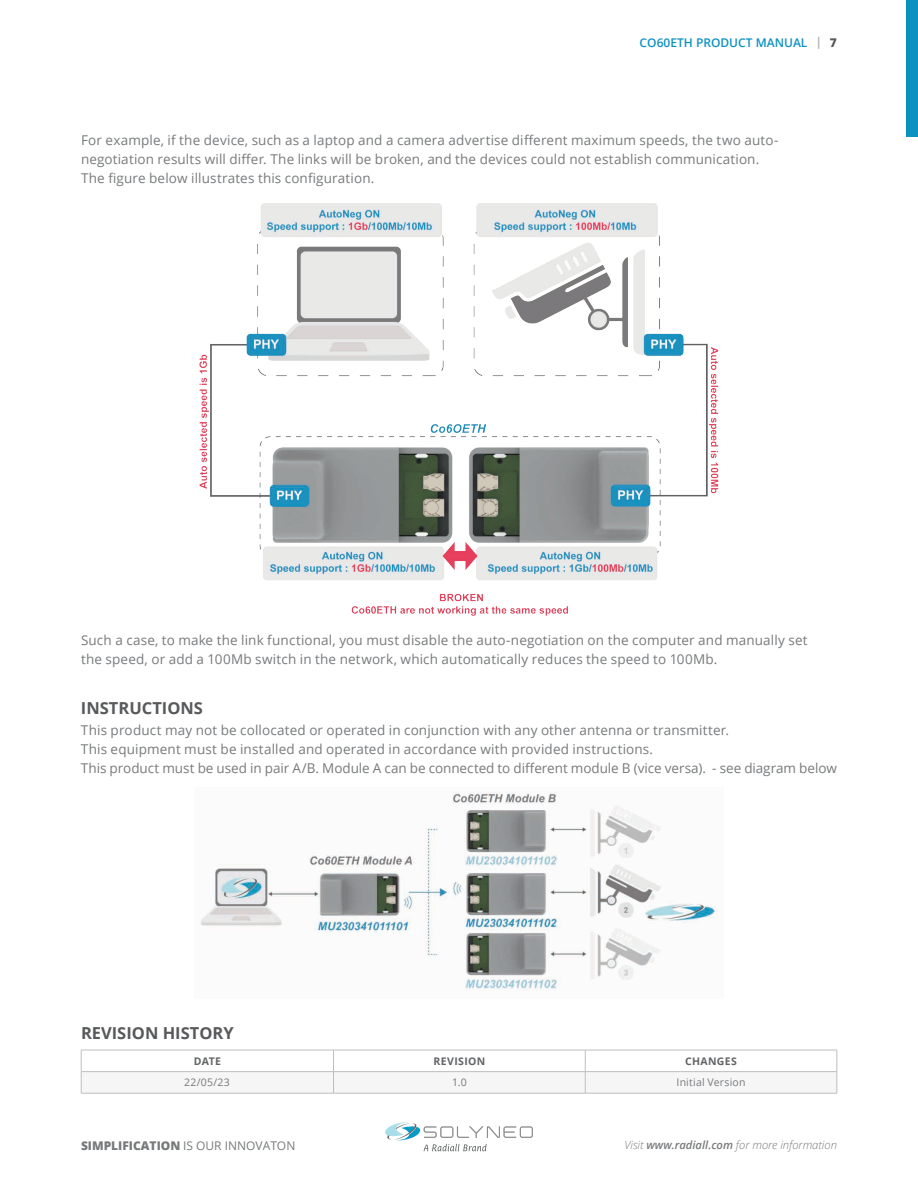
<style>
.page{position:relative;width:918px;height:1188px;background:#fff}
.page>*{position:absolute;margin:0;border:0;box-sizing:border-box;transform-origin:0 0}
.t1{font:700 16.5px "Open Sans";color:#58595b}
.t2{font:13.5px/18.8px "Open Sans";letter-spacing:.01em;color:#77797b}
.t3{font:800 12px "Open Sans";color:#77797b}
.t4{font:600 12px "Open Sans";color:#0c91c1}
.t5{font:italic 300 11.25px "Open Sans";color:#77797b}
.t6{font:10.5px "Open Sans";letter-spacing:.02em;color:#77797b}
.t7{font:700 10.5px "Open Sans";letter-spacing:.03em;color:#636466}
.s1{font-weight:700;color:#b2b4b6}
.s2{font-weight:800;color:#58595b}
.s3{font-weight:400}
.s4{font-weight:600}
</style>
<div class="page">
<div style="left:906px;top:0;width:12px;height:137px;background:#0c91c1"></div>
<svg style="left:385px;top:1122px;width:148px;height:29px"></svg>
<img style="left:199px;top:203px;width:520px;height:413px">
<svg style="left:81px;top:1050px;width:757px;height:43px"></svg>
<hr style="left:81px;top:1071px;width:253px;height:1px;background:#bcbec0">
<hr style="left:334px;top:1071px;width:251px;height:1px;background:#bcbec0">
<hr style="left:585px;top:1071px;width:252px;height:1px;background:#bcbec0">
<hr style="left:81px;top:1093px;width:253px;height:1px;background:#bcbec0">
<hr style="left:334px;top:1093px;width:251px;height:1px;background:#bcbec0">
<hr style="left:585px;top:1093px;width:252px;height:1px;background:#bcbec0">
<img style="left:201px;top:792px;width:516px;height:198px">
<p class="t4" style="left:640px;top:34px;width:199px">CO60ETH PRODUCT MANUAL <span class="s1">|</span> <span class="s2">7</span></p>
<p class="t2" style="left:81px;top:131px;width:699px">For example, if the device, such as a laptop and a camera advertise different maximum speeds, the two auto&shy;negotiation results will differ. The links will be broken, and the devices could not establish communication.<br>The figure below illustrates this configuration.</p>
<p class="t2" style="left:81px;top:630px;width:728px">Such a case, to make the link functional, you must disable the auto-negotiation on the computer and manually set the speed, or add a 100Mb switch in the network, which automatically reduces the speed to 100Mb.</p>
<p class="t1" style="left:81px;top:697px;width:124px">INSTRUCTIONS</p>
<p class="t2" style="left:81px;top:721px;width:757px">This product may not be collocated or operated in conjunction with any other antenna or transmitter.<br>This equipment must be installed and operated in accordance with provided instructions.<br>This product must be used in pair A/B. Module A can be connected to different module B (vice versa). - see diagram below</p>
<p class="t1" style="left:81px;top:1022px;width:154px">REVISION HISTORY</p>
<p class="t7" style="left:194px;top:1054px;width:29px">DATE</p>
<p class="t7" style="left:434px;top:1054px;width:53px">REVISION</p>
<p class="t7" style="left:685px;top:1054px;width:53px">CHANGES</p>
<p class="t6" style="left:184px;top:1075px;width:47px">22/05/23</p>
<p class="t6" style="left:452px;top:1075px;width:16px">1.0</p>
<p class="t6" style="left:677px;top:1075px;width:71px">Initial Version</p>
<p class="t3" style="left:81px;top:1137px;width:216px">SIMPLIFICATION <span class="s3">IS OUR INNOVATON</span></p>
<p class="t5" style="left:624px;top:1137px;width:214px">Visit <span class="s4">www.radiall.com</span> for more information</p>
</div>
